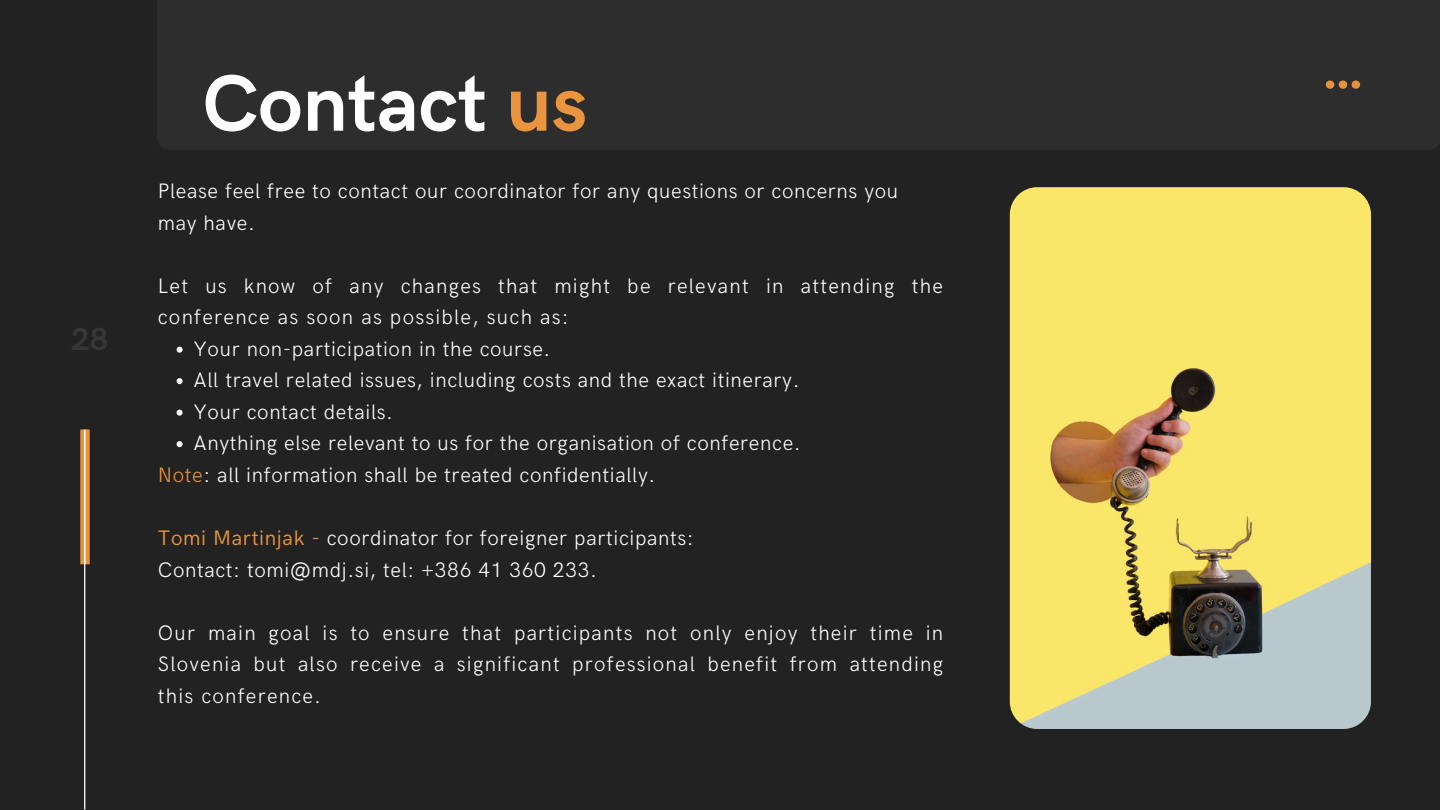
<style>
.page{position:relative;width:1440px;height:810px;background:#222}
.page>*{position:absolute;margin:0;border:0;box-sizing:border-box;transform-origin:0 0}
.t1{font:700 80px "HK Grotesk";color:#fff}
.t2{font:300 21px/31.5px "HK Grotesk";letter-spacing:.03em;color:#fff}
.t3{font:300 21px/31.5px "HK Grotesk";letter-spacing:.06em;color:#fff}
.s1{color:#ea953d}
.s2{font-weight:400;color:#ea953d}
</style>
<div class="page">
<img style="left:80px;top:429px;width:10px;height:381px">
<div style="left:158px;top:0;width:1282px;height:149px;background:#2d2d2d"></div>
<img style="left:1010px;top:187px;width:361px;height:542px;border-radius:27px">
<svg style="left:177px;top:347px;width:6px;height:6px"></svg>
<svg style="left:177px;top:378px;width:6px;height:6px"></svg>
<svg style="left:177px;top:410px;width:6px;height:6px"></svg>
<svg style="left:177px;top:441px;width:6px;height:6px"></svg>
<p class="t1" style="left:202px;top:59px;width:387px">Contact <span class="s1">us</span></p>
<p class="t2" style="left:158px;top:176px;width:742px">Please feel free to contact our coordinator for any questions or concerns you may have.</p>
<p class="t3" style="left:158px;top:271px;width:787px">Let us know of any changes that might be relevant in attending the conference as soon as possible, such as:</p>
<h1 class="t2" style="left:194px;top:334px;width:358px">Your non-participation in the course.</h1>
<p class="t2" style="left:194px;top:365px;width:608px">All travel related issues, including costs and the exact itinerary.</p>
<p class="t2" style="left:194px;top:397px;width:201px">Your contact details.</p>
<p class="t2" style="left:194px;top:428px;width:609px">Anything else relevant to us for the organisation of conference.</p>
<p class="t2" style="left:158px;top:460px;width:499px"><span class="s1">Note</span>: all information shall be treated confidentially.</p>
<p class="t2" style="left:158px;top:523px;width:538px"><span class="s2">Tomi Martinjak -</span> coordinator for foreigner participants:</p>
<p class="t2" style="left:158px;top:555px;width:441px">Contact: tomi@mdj.si, tel: +386 41 360 233.</p>
<p class="t2" style="left:158px;top:618px;width:787px;text-align:justify">Our main goal is to ensure that participants not only enjoy their time in Slovenia but also receive a significant professional benefit from attending this conference.</p>
</div>
